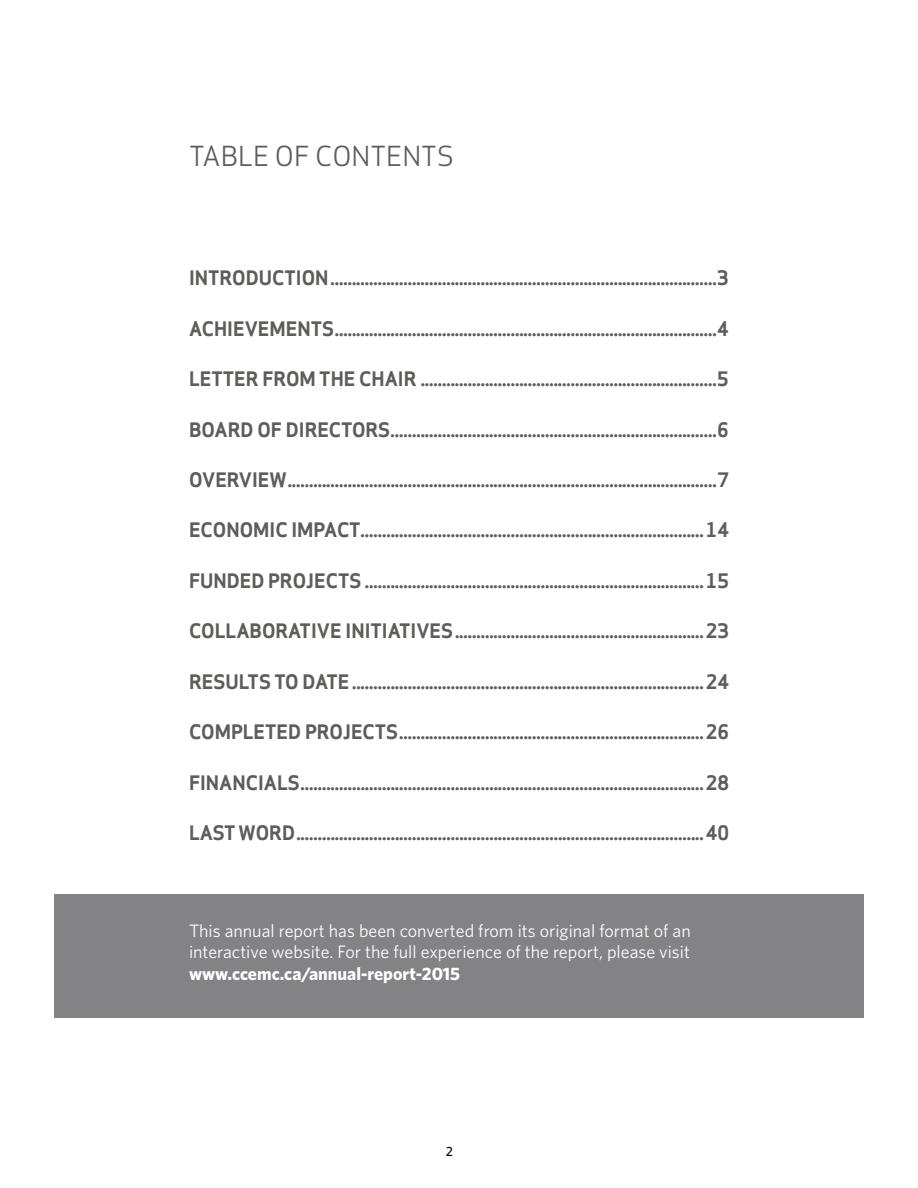
<style>
.page{position:relative;width:918px;height:1188px;background:#fff}
.page>*{position:absolute;margin:0;border:0;box-sizing:border-box;transform-origin:0 0}
.t1{font:27px "Apex Sans Book ST";color:#5c5e59}
.t2{font:19.5px "Apex Sans Bold T";color:#5c5e59}
.t3{font:18px/21.6px "Whitney";color:#fff}
.t4{font:700 18px "Whitney";color:#fff}
.t5{font:12px "Apex Sans Medium C";color:#000}
</style>
<div class="page">
<div style="left:54px;top:894px;width:810px;height:123px;background:#838386"></div>
<h1 class="t1" style="left:189px;top:139px;width:267px">TABLE OF CONTENTS</h1>
<p class="t2" style="left:189px;top:266px;width:542px">INTRODUCTION..........................................................................................3</p>
<p class="t2" style="left:189px;top:316px;width:542px">ACHIEVEMENTS.........................................................................................4</p>
<p class="t2" style="left:189px;top:366px;width:541px">LETTER FROM THE CHAIR .....................................................................5</p>
<p class="t2" style="left:189px;top:417px;width:541px">BOARD OF DIRECTORS............................................................................6</p>
<p class="t2" style="left:189px;top:467px;width:542px">OVERVIEW....................................................................................................7</p>
<p class="t2" style="left:189px;top:518px;width:542px">ECONOMIC IMPACT................................................................................14</p>
<p class="t2" style="left:189px;top:568px;width:541px">FUNDED PROJECTS ...............................................................................15</p>
<p class="t2" style="left:189px;top:618px;width:541px">COLLABORATIVE INITIATIVES..........................................................23</p>
<p class="t2" style="left:189px;top:669px;width:541px">RESULTS TO DATE..................................................................................24</p>
<p class="t2" style="left:189px;top:719px;width:541px">COMPLETED PROJECTS.......................................................................26</p>
<p class="t2" style="left:189px;top:770px;width:542px">FINANCIALS..............................................................................................28</p>
<p class="t2" style="left:189px;top:820px;width:542px">LAST WORD...............................................................................................40</p>
<p class="t3" style="left:189px;top:919px;width:503px">This annual report has been converted from its original format of an interactive website. For the full experience of the report, please visit</p>
<p class="t4" style="left:189px;top:963px;width:273px">www.ccemc.ca/annual-report-2015</p>
<p class="t5" style="left:446px;top:1143px;width:9px">2</p>
</div>
